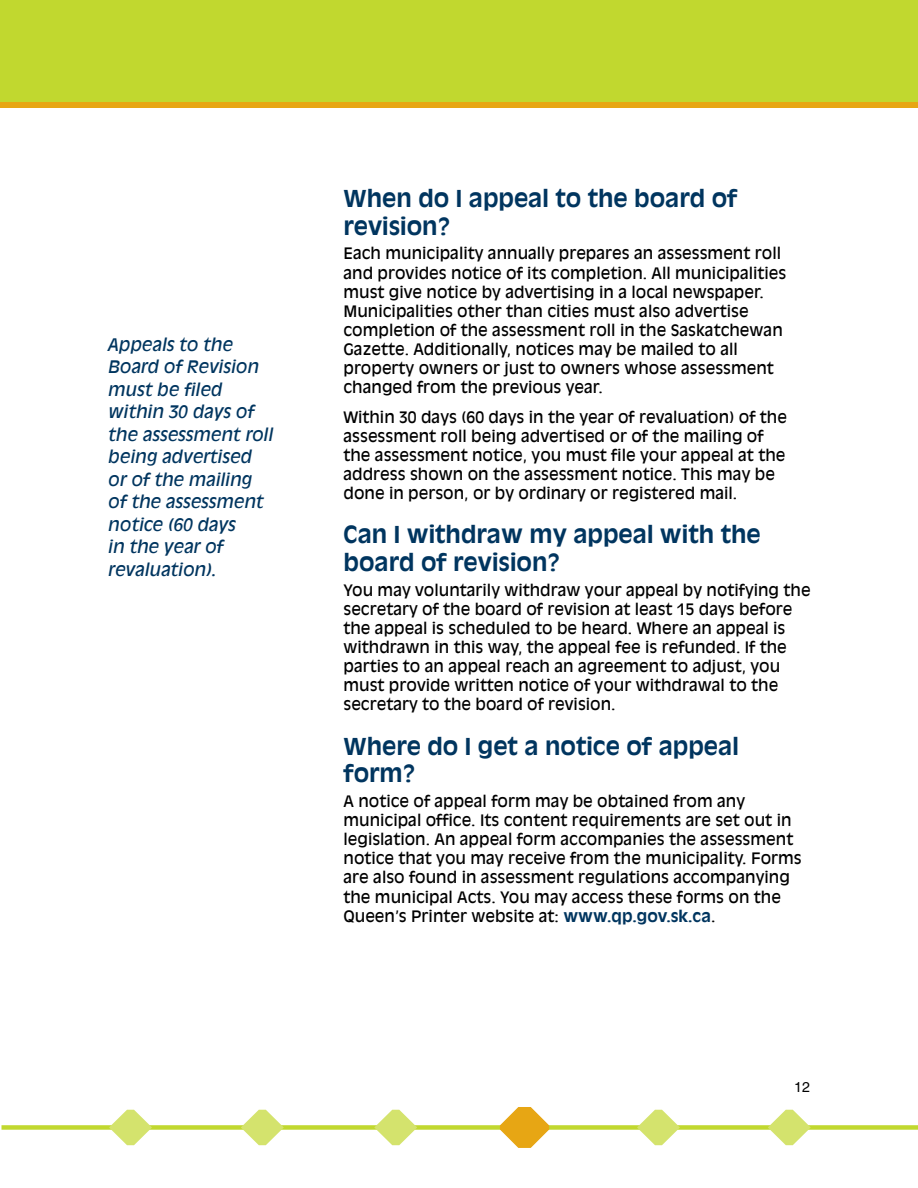
<style>
.page{position:relative;width:918px;height:1188px;background:#fff}
.page>*{position:absolute;margin:0;border:0;box-sizing:border-box;transform-origin:0 0}
.t1{font:700 23.25px/27.9px "Antique Olive LT";color:#00355f}
.t2{font:italic 17.25px/22.5px "Antique Olive LT";color:#00355f}
.t3{font:15.75px/19px "Antique Olive LT";color:#000}
.t4{font:14.25px "Helvetica";color:#000}
.s1{font-weight:700;color:#00355f}
</style>
<div class="page">
<div style="left:0;top:0;width:918px;height:108px;background:#c1d82f"></div>
<div style="left:2px;top:1125px;width:916px;height:5px;background:#c1d82f"></div>
<svg style="left:109px;top:1110px;width:43px;height:35px"></svg>
<svg style="left:768px;top:1110px;width:43px;height:35px"></svg>
<svg style="left:637px;top:1110px;width:43px;height:35px"></svg>
<svg style="left:241px;top:1110px;width:43px;height:35px"></svg>
<svg style="left:499px;top:1107px;width:51px;height:41px"></svg>
<svg style="left:374px;top:1110px;width:43px;height:35px"></svg>
<p class="t2" style="left:108px;top:333px;width:166px">Appeals to the<br>Board of Revision must be filed within 30 days of the assessment roll being advertised or of the mailing of the assessment notice (60 days<br>in the year of revaluation).</p>
<h1 class="t1" style="left:343px;top:185px;width:396px">When do I appeal to the board of revision?</h1>
<p class="t3" style="left:343px;top:244px;width:444px">Each municipality annually prepares an assessment roll and provides notice of its completion. All municipalities must give notice by advertising in a local newspaper.<br>Municipalities other than cities must also advertise completion of the assessment roll in the Saskatchewan Gazette. Additionally, notices may be mailed to all property owners or just to owners whose assessment changed from the previous year.</p>
<p class="t3" style="left:343px;top:407px;width:445px">Within 30 days (60 days in the year of revaluation) of the assessment roll being advertised or of the mailing of the assessment notice, you must file your appeal at the address shown on the assessment notice. This may be done in person, or by ordinary or registered mail.</p>
<h1 class="t1" style="left:343px;top:521px;width:419px">Can I withdraw my appeal with the board of revision?</h1>
<p class="t3" style="left:343px;top:581px;width:469px">You may voluntarily withdraw your appeal by notifying the secretary of the board of revision at least 15 days before the appeal is scheduled to be heard. Where an appeal is withdrawn in this way, the appeal fee is refunded. If the parties to an appeal reach an agreement to adjust, you must provide written notice of your withdrawal to the secretary to the board of revision.</p>
<h1 class="t1" style="left:343px;top:732px;width:397px">Where do I get a notice of appeal form?</h1>
<p class="t3" style="left:343px;top:792px;width:460px">A notice of appeal form may be obtained from any municipal office. Its content requirements are set out in legislation. An appeal form accompanies the assessment notice that you may receive from the municipality. Forms are also found in assessment regulations accompanying the municipal Acts. You may access these forms on the Queen’s Printer website at: <span class="s1">www.qp.gov.sk.ca</span>.</p>
<p class="t4" style="left:794px;top:1079px;width:17px">12</p>
</div>
